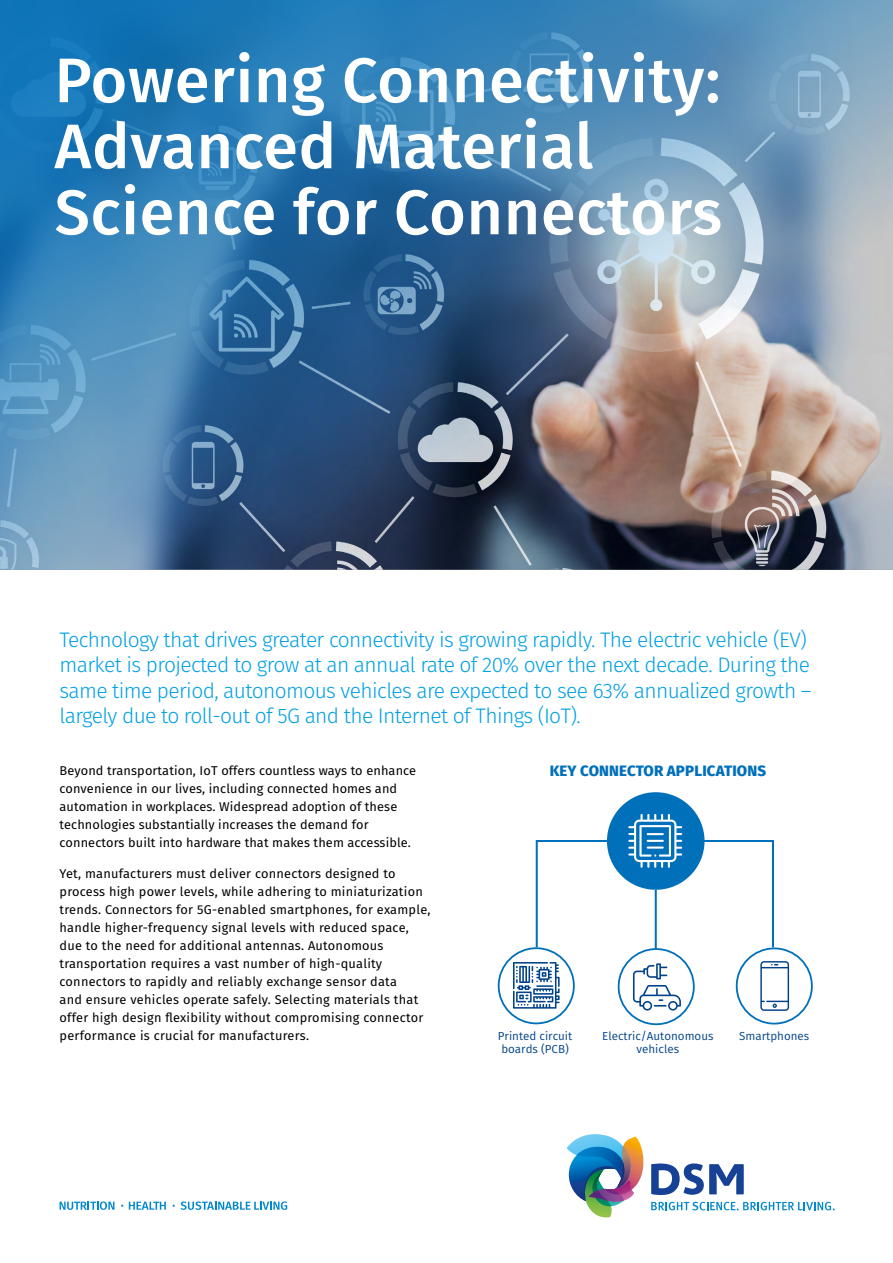
<style>
.page{position:relative;width:893px;height:1263px;background:#fff}
.page>*{position:absolute;margin:0;border:0;box-sizing:border-box;transform-origin:0 0}
.t1{font:500 63px/66px "Fira Sans";letter-spacing:.01em;color:#fff}
.t2{font:300 21px/25.5px "Fira Sans";letter-spacing:-.03em;color:#009fe3}
.t3{font:800 15px "Fira Sans";letter-spacing:.01em;color:#0070ba}
.t4{font:12.75px/18px "Fira Sans";letter-spacing:.02em;color:#000}
.t5{font:11.55px/13.4px "Fira Sans";color:#004289;text-align:center}
</style>
<div class="page">
<div style="left:607px;top:792px;width:97px;height:98px;background:#0070ba;border-radius:50%"></div>
<div style="left:736px;top:947px;width:77px;height:77px;border:2px solid #0070ba;border-radius:50%"></div>
<div style="left:618px;top:948px;width:77px;height:77px;border:2px solid #0070ba;border-radius:50%"></div>
<svg style="left:633px;top:963px;width:48px;height:47px"></svg>
<svg style="left:760px;top:961px;width:29px;height:50px"></svg>
<div style="left:498px;top:947px;width:77px;height:77px;border:2px solid #0070ba;border-radius:50%"></div>
<svg style="left:513px;top:962px;width:47px;height:47px"></svg>
<svg style="left:535px;top:840px;width:74px;height:109px"></svg>
<svg style="left:701px;top:839px;width:74px;height:110px"></svg>
<hr style="left:655px;top:890px;width:2px;height:59px;background:#0070ba">
<svg style="left:628px;top:814px;width:54px;height:54px"></svg>
<hr style="left:647px;top:846px;width:17px;height:3px;background:#fff">
<img style="left:0;top:0;width:893px;height:570px">
<svg style="left:60px;top:1201px;width:54px;height:9px"></svg>
<svg style="left:129px;top:1201px;width:37px;height:9px"></svg>
<svg style="left:181px;top:1201px;width:106px;height:9px"></svg>
<svg style="left:567px;top:1134px;width:268px;height:84px"></svg>
<h1 class="t1" style="left:55px;top:44px;width:669px">Powering Connectivity:<br>Advanced Material<br>Science for Connectors</h1>
<p class="t2" style="left:60px;top:626px;width:754px">Technology that drives greater connectivity is growing rapidly. The electric vehicle (EV) market is projected to grow at an annual rate of 20% over the next decade. During the same time period, autonomous vehicles are expected to see 63% annualized growth – largely due to roll-out of 5G and the Internet of Things (IoT).</p>
<p class="t4" style="left:60px;top:761px;width:358px">Beyond transportation, IoT offers countless ways to enhance convenience in our lives, including connected homes and automation in workplaces. Widespread adoption of these technologies substantially increases the demand for connectors built into hardware that makes them accessible.</p>
<p class="t4" style="left:60px;top:864px;width:372px">Yet, manufacturers must deliver connectors designed to process high power levels, while adhering to miniaturization trends. Connectors for 5G-enabled smartphones, for example, handle higher-frequency signal levels with reduced space, due to the need for additional antennas. Autonomous transportation requires a vast number of high-quality connectors to rapidly and reliably exchange sensor data<br>and ensure vehicles operate safely. Selecting materials that offer high design flexibility without compromising connector performance is crucial for manufacturers.</p>
<p class="t3" style="left:550px;top:758px;width:218px">KEY CONNECTOR APPLICATIONS</p>
<p class="t5" style="left:602px;top:1029px;width:113px">Electric/Autonomous</p>
<p class="t5" style="left:739px;top:1029px;width:71px">Smartphones</p>
<p class="t5" style="left:636px;top:1042px;width:44px">vehicles</p>
<p class="t5" style="left:498px;top:1029px;width:76px">Printed circuit boards (PCB)</p>
</div>
